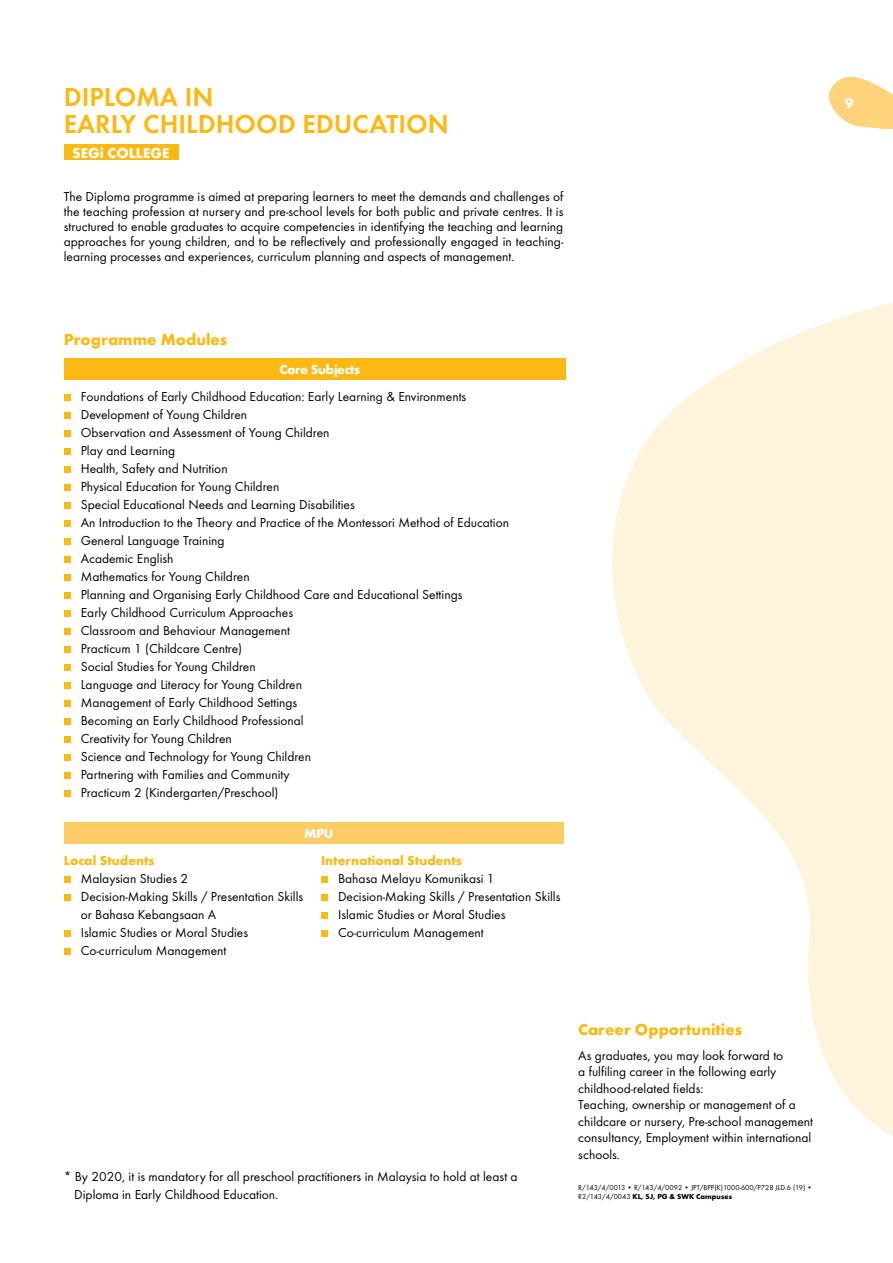
<style>
.page{position:relative;width:893px;height:1263px;background:#fff}
.page>*{position:absolute;margin:0;border:0;box-sizing:border-box;transform-origin:0 0}
.t1{font:600 27px/27px "Futura T";color:#fdb913}
.t2{font:700 16.5px "Futura T";color:#fdb913}
.t3{font:700 15px "Futura T";color:#fff}
.t4{font:700 14.4px "Futura T";color:#fff}
.t5{font:13.5px/18px "Futura T";color:#000}
.t6{font:700 13.5px "Futura T";color:#fdb913}
.t7{font:700 13.5px "Futura T";letter-spacing:-.025em;color:#fff}
.t8{font:7.5px/9px "Futura T";color:#000}
.s1{font-weight:700}
</style>
<div class="page">
<svg style="left:612px;top:303px;width:281px;height:833px;fill:#fef4db"></svg>
<svg style="left:829px;top:77px;width:64px;height:52px"></svg>
<div style="left:64px;top:394px;width:7px;height:7px;background:#fdb913"></div>
<div style="left:64px;top:412px;width:7px;height:7px;background:#fdb913"></div>
<div style="left:64px;top:430px;width:7px;height:7px;background:#fdb913"></div>
<div style="left:64px;top:448px;width:7px;height:7px;background:#fdb913"></div>
<div style="left:64px;top:466px;width:7px;height:7px;background:#fdb913"></div>
<div style="left:64px;top:484px;width:7px;height:7px;background:#fdb913"></div>
<div style="left:64px;top:502px;width:7px;height:7px;background:#fdb913"></div>
<div style="left:64px;top:520px;width:7px;height:7px;background:#fdb913"></div>
<div style="left:64px;top:538px;width:7px;height:7px;background:#fdb913"></div>
<div style="left:64px;top:556px;width:7px;height:7px;background:#fdb913"></div>
<div style="left:64px;top:574px;width:7px;height:7px;background:#fdb913"></div>
<div style="left:64px;top:592px;width:7px;height:7px;background:#fdb913"></div>
<div style="left:64px;top:610px;width:7px;height:7px;background:#fdb913"></div>
<div style="left:64px;top:628px;width:7px;height:7px;background:#fdb913"></div>
<div style="left:64px;top:646px;width:7px;height:7px;background:#fdb913"></div>
<div style="left:64px;top:664px;width:7px;height:7px;background:#fdb913"></div>
<div style="left:64px;top:682px;width:7px;height:7px;background:#fdb913"></div>
<div style="left:64px;top:700px;width:7px;height:7px;background:#fdb913"></div>
<div style="left:64px;top:718px;width:7px;height:7px;background:#fdb913"></div>
<div style="left:64px;top:736px;width:7px;height:7px;background:#fdb913"></div>
<div style="left:64px;top:754px;width:7px;height:7px;background:#fdb913"></div>
<div style="left:64px;top:772px;width:7px;height:7px;background:#fdb913"></div>
<div style="left:64px;top:790px;width:7px;height:7px;background:#fdb913"></div>
<div style="left:64px;top:358px;width:502px;height:22px;background:#fdb913"></div>
<div style="left:64px;top:876px;width:7px;height:7px;background:#fdb913"></div>
<div style="left:64px;top:894px;width:7px;height:7px;background:#fdb913"></div>
<div style="left:64px;top:930px;width:7px;height:7px;background:#fdb913"></div>
<div style="left:64px;top:948px;width:7px;height:7px;background:#fdb913"></div>
<div style="left:64px;top:822px;width:499px;height:22px;background:#ffcb66"></div>
<div style="left:321px;top:876px;width:7px;height:7px;background:#fdb913"></div>
<div style="left:321px;top:894px;width:7px;height:7px;background:#fdb913"></div>
<div style="left:321px;top:912px;width:7px;height:7px;background:#fdb913"></div>
<div style="left:321px;top:930px;width:7px;height:7px;background:#fdb913"></div>
<div style="left:64px;top:145px;width:115px;height:15px;background:#fdb913"></div>
<h1 class="t1" style="left:64px;top:83px;width:386px">DIPLOMA IN<br>EARLY CHILDHOOD EDUCATION</h1>
<p class="t3" style="left:72px;top:144px;width:99px">SEGi COLLEGE</p>
<p class="t5" style="left:64px;top:189px;width:501px;line-height:15px;text-align:justify">The Diploma programme is aimed at preparing learners to meet the demands and challenges of the teaching profession at nursery and pre-school levels for both public and private centres. It is structured to enable graduates to acquire competencies in identifying the teaching and learning approaches for young children, and to be reflectively and professionally engaged in teaching&shy;learning processes and experiences, curriculum planning and aspects of management.</p>
<p class="t2" style="left:64px;top:330px;width:165px">Programme Modules</p>
<p class="t7" style="left:280px;top:361px;width:82px">Core Subjects</p>
<p class="t5" style="left:81px;top:387px;width:430px">Foundations of Early Childhood Education: Early Learning &amp; Environments Development of Young Children<br>Observation and Assessment of Young Children<br>Play and Learning<br>Health, Safety and Nutrition<br>Physical Education for Young Children<br>Special Educational Needs and Learning Disabilities<br>An Introduction to the Theory and Practice of the Montessori Method of Education General Language Training<br>Academic English<br>Mathematics for Young Children<br>Planning and Organising Early Childhood Care and Educational Settings<br>Early Childhood Curriculum Approaches<br>Classroom and Behaviour Management<br>Practicum 1 (Childcare Centre)<br>Social Studies for Young Children<br>Language and Literacy for Young Children<br>Management of Early Childhood Settings<br>Becoming an Early Childhood Professional<br>Creativity for Young Children<br>Science and Technology for Young Children<br>Partnering with Families and Community<br>Practicum 2 (Kindergarten/Preschool)</p>
<p class="t7" style="left:304px;top:826px;width:31px">MPU</p>
<p class="t6" style="left:321px;top:852px;width:142px">International Students</p>
<p class="t5" style="left:338px;top:869px;width:224px">Bahasa Melayu Komunikasi 1<br>Decision-Making Skills / Presentation Skills Islamic Studies or Moral Studies Co-curriculum Management</p>
<p class="t6" style="left:64px;top:852px;width:92px">Local Students</p>
<p class="t5" style="left:81px;top:869px;width:224px">Malaysian Studies 2<br>Decision-Making Skills / Presentation Skills or Bahasa Kebangsaan A<br>Islamic Studies or Moral Studies<br>Co-curriculum Management</p>
<p class="t5" style="left:74px;top:1167px;width:445px;text-indent:-11px">* By 2020, it is mandatory for all preschool practitioners in Malaysia to hold at least a<br>Diploma in Early Childhood Education.</p>
<p class="t2" style="left:578px;top:1020px;width:165px">Career Opportunities</p>
<p class="t5" style="left:578px;top:1047px;width:236px;line-height:16.5px">As graduates, you may look forward to<br>a fulfiling career in the following early childhood-related fields:<br>Teaching, ownership or management of a childcare or nursery, Pre-school management consultancy, Employment within international schools.</p>
<p class="t8" style="left:578px;top:1183px;width:235px">R/143/4/0013 • R/143/4/0092 • JPT/BPP(K)1000-600/P728 JLD.6 (19) •<br>R2/143/4/0043 <span class="s1">KL, SJ, PG &amp; SWK Campuses</span></p>
<p class="t4" style="left:845px;top:95px;width:10px">9</p>
</div>
